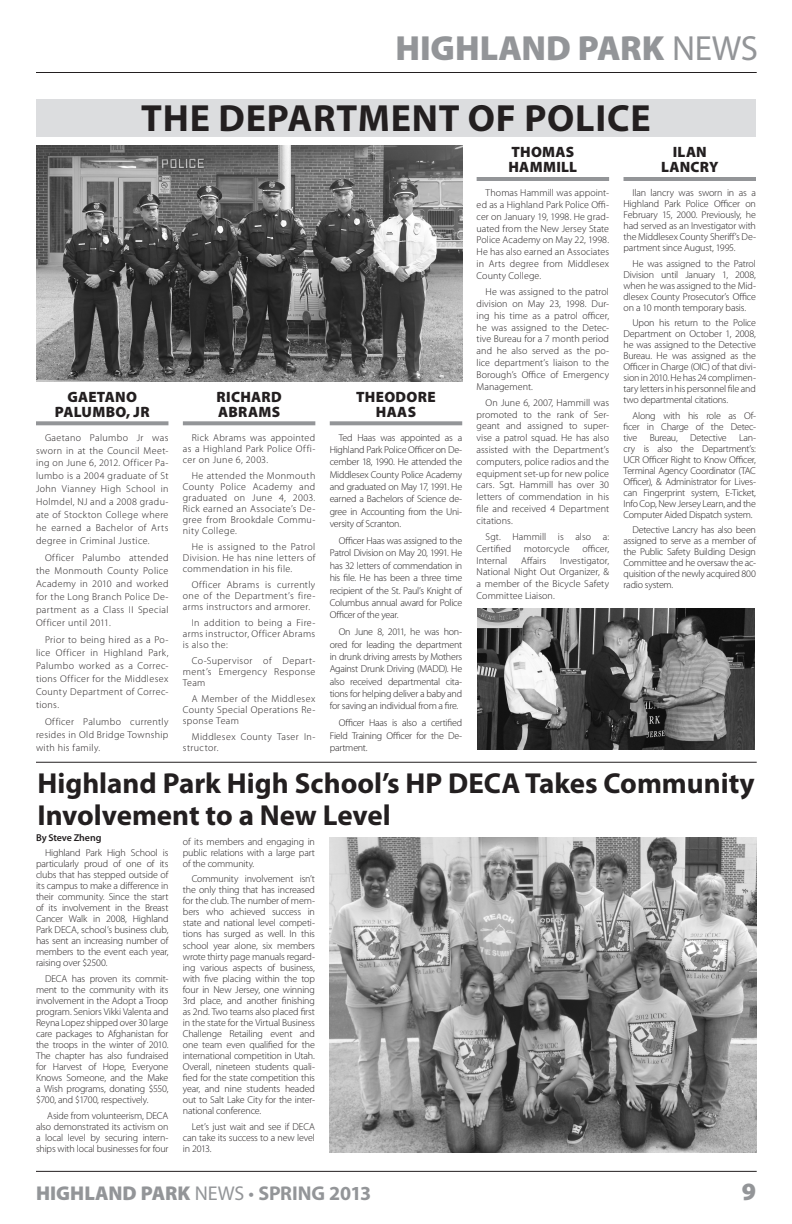
<style>
.page{position:relative;width:792px;height:1224px;background:#fff}
.page>*{position:absolute;margin:0;border:0;box-sizing:border-box;transform-origin:0 0}
.t1{font:700 38px "Myriad Pro";letter-spacing:.02em;color:#231f20}
.t2{font:900 35px "Myriad Pro";color:#939598}
.t3{font:700 29px/32px "Myriad Pro";color:#231f20}
.t4{font:900 25px "Myriad Pro";color:#939598}
.t5{font:900 20px "Myriad Pro";letter-spacing:.005em;color:#939598}
._2nd_Bullet_Indents{font:900 15px/15px "Myriad Pro";letter-spacing:.02em;color:#231f20;text-align:center}
.t6{font:300 10px/11px "Myriad Pro";color:#231f20;text-align:justify}
.t7{font:300 10px/11.2px "Myriad Pro";letter-spacing:.04em;color:#231f20}
.t8{font:600 10px "Myriad Pro";letter-spacing:-.015em;color:#231f20}
.s1{font-weight:400}
.s2{font-weight:700}
</style>
<div class="page">
<hr style="left:36px;top:1171px;width:721px;height:1px;background:#231f20">
<hr style="left:36px;top:762px;width:721px;height:1px;background:#231f20">
<img style="left:330px;top:837px;width:427px;height:316px">
<div style="left:36px;top:99px;width:720px;height:37px;background:#dcdddf"></div>
<img style="left:36px;top:145px;width:426px;height:237px">
<img style="left:477px;top:608px;width:278px;height:142px">
<svg style="left:36px;top:421px;width:132px;height:4px"></svg>
<svg style="left:330px;top:421px;width:132px;height:4px"></svg>
<hr style="left:477px;top:177px;width:132px;height:4px;background:#939598">
<hr style="left:624px;top:177px;width:132px;height:4px;background:#939598">
<svg style="left:183px;top:421px;width:132px;height:4px"></svg>
<hr style="left:36px;top:72px;width:721px;height:1px;background:#231f20">
<p class="t2" style="left:395px;top:25px;width:364px">HIGHLAND PARK <span class="s1">NEWS</span></p>
<p class="t1" style="left:141px;top:93px;width:511px">THE DEPARTMENT OF POLICE</p>
<p class="_2nd_Bullet_Indents" style="left:55px;top:388px;width:96px">GAETANO<br>PALUMBO, JR</p>
<p class="t6" style="left:36px;top:431px;width:134px;line-height:12.9px;text-indent:9px">Gaetano Palumbo Jr was sworn in at the Council Meet&shy;ing on June 6, 2012. Officer Pa&shy;lumbo is a 2004 graduate of St John Vianney High School in Holmdel, NJ and a 2008 gradu&shy;ate of Stockton College where he earned a Bachelor of Arts degree in Criminal Justice.</p>
<p class="t6" style="left:36px;top:552px;width:134px;line-height:12.9px;text-indent:9px">Officer Palumbo attended the Monmouth County Police Academy in 2010 and worked for the Long Branch Police De&shy;partment as a Class II Special Officer until 2011.</p>
<p class="t6" style="left:36px;top:634px;width:134px;line-height:12.9px;text-indent:9px">Prior to being hired as a Po&shy;lice Officer in Highland Park, Palumbo worked as a Correc&shy;tions Officer for the Middlesex County Department of Correc&shy;tions.</p>
<p class="t6" style="left:36px;top:716px;width:134px;line-height:12.9px;text-indent:9px">Officer Palumbo currently resides in Old Bridge Township with his family.</p>
<p class="_2nd_Bullet_Indents" style="left:217px;top:388px;width:67px;text-align:left">RICHARD<br>ABRAMS</p>
<p class="t6" style="left:183px;top:432px;width:134px;text-indent:9px">Rick Abrams was appointed as a Highland Park Police Offi&shy;cer on June 6, 2003.</p>
<p class="t6" style="left:183px;top:470px;width:134px;text-indent:9px">He attended the Monmouth County Police Academy and graduated on June 4, 2003.<br>Rick earned an Associate’s De&shy;gree from Brookdale Commu&shy;nity College.</p>
<p class="t6" style="left:183px;top:541px;width:134px;text-indent:9px">He is assigned to the Patrol Division. He has nine letters of commendation in his file.</p>
<p class="t6" style="left:183px;top:579px;width:134px;text-indent:9px">Officer Abrams is currently one of the Department’s fire&shy;arms instructors and armorer.</p>
<p class="t6" style="left:183px;top:617px;width:134px;text-indent:9px">In addition to being a Fire&shy;arms instructor, Officer Abrams is also the:</p>
<p class="t6" style="left:183px;top:655px;width:134px;text-indent:9px">Co-Supervisor of Depart&shy;ment’s Emergency Response Team</p>
<p class="t6" style="left:183px;top:693px;width:134px;text-indent:9px">A Member of the Middlesex County Special Operations Re&shy;sponse Team</p>
<p class="t7" style="left:183px;top:731px;width:134px;text-indent:9px">Middlesex County Taser In&shy;structor.</p>
<p class="_2nd_Bullet_Indents" style="left:356px;top:388px;width:81px">THEODORE<br>HAAS</p>
<p class="t6" style="left:330px;top:431px;width:134px;line-height:12.4px;text-indent:9px">Ted Haas was appointed as a Highland Park Police Officer on De&shy;cember 18, 1990. He attended the Middlesex County Police Academy and graduated on May 17, 1991. He earned a Bachelors of Science de&shy;gree in Accounting from the Uni&shy;versity of Scranton.</p>
<p class="t6" style="left:330px;top:535px;width:134px;line-height:12.4px;text-indent:9px">Officer Haas was assigned to the Patrol Division on May 20, 1991. He has 32 letters of commendation in his file. He has been a three time recipient of the St. Paul’s Knight of Columbus annual award for Police Officer of the year.</p>
<p class="t6" style="left:330px;top:626px;width:134px;line-height:12.4px;text-indent:9px">On June 8, 2011, he was hon&shy;ored for leading the department in drunk driving arrests by Mothers Against Drunk Driving (MADD). He also received departmental cita&shy;tions for helping deliver a baby and for saving an individual from a fire.</p>
<p class="t6" style="left:330px;top:717px;width:134px;line-height:12.4px;text-indent:9px">Officer Haas is also a certified Field Training Officer for the De&shy;partment.</p>
<p class="_2nd_Bullet_Indents" style="left:508px;top:144px;width:70px;text-align:left">THOMAS<br>HAMMILL</p>
<p class="_2nd_Bullet_Indents" style="left:661px;top:144px;width:59px">ILAN<br>LANCRY</p>
<p class="t6" style="left:477px;top:187px;width:134px;line-height:11.8px;text-indent:9px">Thomas Hammill was appoint&shy;ed as a Highland Park Police Offi&shy;cer on January 19, 1998. He grad&shy;uated from the New Jersey State Police Academy on May 22, 1998.<br>He has also earned an Associates in Arts degree from Middlesex County College.</p>
<p class="t6" style="left:477px;top:286px;width:134px;line-height:11.8px;text-indent:9px">He was assigned to the patrol division on May 23, 1998. Dur&shy;ing his time as a patrol officer, he was assigned to the Detec&shy;tive Bureau for a 7 month period and he also served as the po&shy;lice department’s liaison to the Borough’s Office of Emergency Management.</p>
<p class="t6" style="left:477px;top:397px;width:134px;line-height:11.8px;text-indent:9px">On June 6, 2007, Hammill was promoted to the rank of Ser&shy;geant and assigned to super&shy;vise a patrol squad. He has also assisted with the Department’s computers, police radios and the equipment set-up for new police cars. Sgt. Hammill has over 30 letters of commendation in his file and received 4 Department citations.</p>
<p class="t6" style="left:477px;top:531px;width:134px;line-height:11.8px;text-indent:9px">Sgt. Hammill is also a:<br>Certified</p>
<p class="t6" style="left:524px;top:543px;width:47px">motorcycle</p>
<p class="t6" style="left:582px;top:543px;width:28px">officer,</p>
<p class="t6" style="left:477px;top:555px;width:32px">Internal</p>
<p class="t6" style="left:521px;top:555px;width:26px">Affairs</p>
<p class="t6" style="left:477px;top:555px;width:134px;line-height:11.8px;text-indent:84px">Investigator, National Night Out Organizer, &amp; a member of the Bicycle Safety Committee Liaison.</p>
<p class="t6" style="left:624px;top:188px;width:134px;text-indent:9px">Ilan lancry was sworn in as a Highland Park Police Officer on February 15, 2000. Previously, he had served as an Investigator with the Middlesex County Sheriff’s De&shy;partment since August, 1995.</p>
<p class="t6" style="left:624px;top:258px;width:134px;text-indent:9px">He was assigned to the Patrol Division until January 1, 2008, when he was assigned to the Mid&shy;dlesex County Prosecutor’s Office on a 10 month temporary basis.</p>
<p class="t6" style="left:624px;top:318px;width:134px;text-indent:9px">Upon his return to the Police Department on October 1, 2008, he was assigned to the Detective Bureau. He was assigned as the Officer in Charge (OIC) of that divi&shy;sion in 2010. He has 24 complimen&shy;tary letters in his personnel file and two departmental citations.</p>
<p class="t6" style="left:624px;top:410px;width:134px;text-indent:9px">Along with his role as Of&shy;ficer in Charge of the Detec&shy;tive Bureau, Detective Lan&shy;cry is also the Department’s:<br>UCR Officer Right to Know Officer, Terminal Agency Coordinator (TAC Officer), &amp; Administrator for Lives&shy;can Fingerprint system, E-Ticket, Info Cop, New Jersey Learn, and the Computer Aided Dispatch system.</p>
<p class="t6" style="left:624px;top:525px;width:134px;text-indent:9px">Detective Lancry has also been assigned to serve as a member of the Public Safety Building Design Committee and he oversaw the ac&shy;quisition of the newly acquired 800 radio system.</p>
<p class="t3" style="left:37px;top:766px;width:719px">Highland Park High School’s HP DECA Takes Community<br>Involvement to a New Level</p>
<p class="t8" style="left:36px;top:831px;width:67px">By Steve Zheng</p>
<p class="t6" style="left:36px;top:847px;width:134px;text-indent:9px">Highland Park High School is particularly proud of one of its clubs that has stepped outside of its campus to make a difference in their community. Since the start of its involvement in the Breast Cancer Walk in 2008, Highland Park DECA, school’s business club, has sent an increasing number of members to the event each year, raising over $2500.</p>
<p class="t6" style="left:36px;top:973px;width:134px;text-indent:9px">DECA has proven its commit&shy;ment to the community with its involvement in the Adopt a Troop program. Seniors Vikki Valenta and Reyna Lopez shipped over 30 large care packages to Afghanistan for the troops in the winter of 2010.<br>The chapter has also fundraised for Harvest of Hope, Everyone Knows Someone, and the Make a Wish programs, donating $550, $700, and $1700, respectively.</p>
<p class="t6" style="left:36px;top:1110px;width:134px;text-indent:11px">Aside from volunteerism, DECA also demonstrated its activism on a local level by securing intern&shy;ships with local businesses for four</p>
<p class="t6" style="left:183px;top:836px;width:134px">of its members and engaging in public relations with a large part of the community.</p>
<p class="t6" style="left:183px;top:873px;width:134px;text-indent:9px">Community involvement isn’t the only thing that has increased for the club. The number of mem&shy;bers who achieved success in state and national level competi&shy;tions has surged as well. In this school year alone, six members wrote thirty page manuals regard&shy;ing various aspects of business, with five placing within the top four in New Jersey, one winning 3rd place, and another finishing as 2nd. Two teams also placed first in the state for the Virtual Business Challenge Retailing event and one team even qualified for the international competition in Utah.<br>Overall, nineteen students quali&shy;fied for the state competition this year, and nine students headed out to Salt Lake City for the inter&shy;national conference.</p>
<p class="t6" style="left:183px;top:1121px;width:134px;text-indent:9px">Let’s just wait and see if DECA can take its success to a new level in 2013.</p>
<p class="t5" style="left:36px;top:1180px;width:337px">HIGHLAND PARK <span class="s1">NEWS •</span> <span class="s2">SPRING 2013</span></p>
<p class="t4" style="left:742px;top:1175px;width:16px">9</p>
</div>
